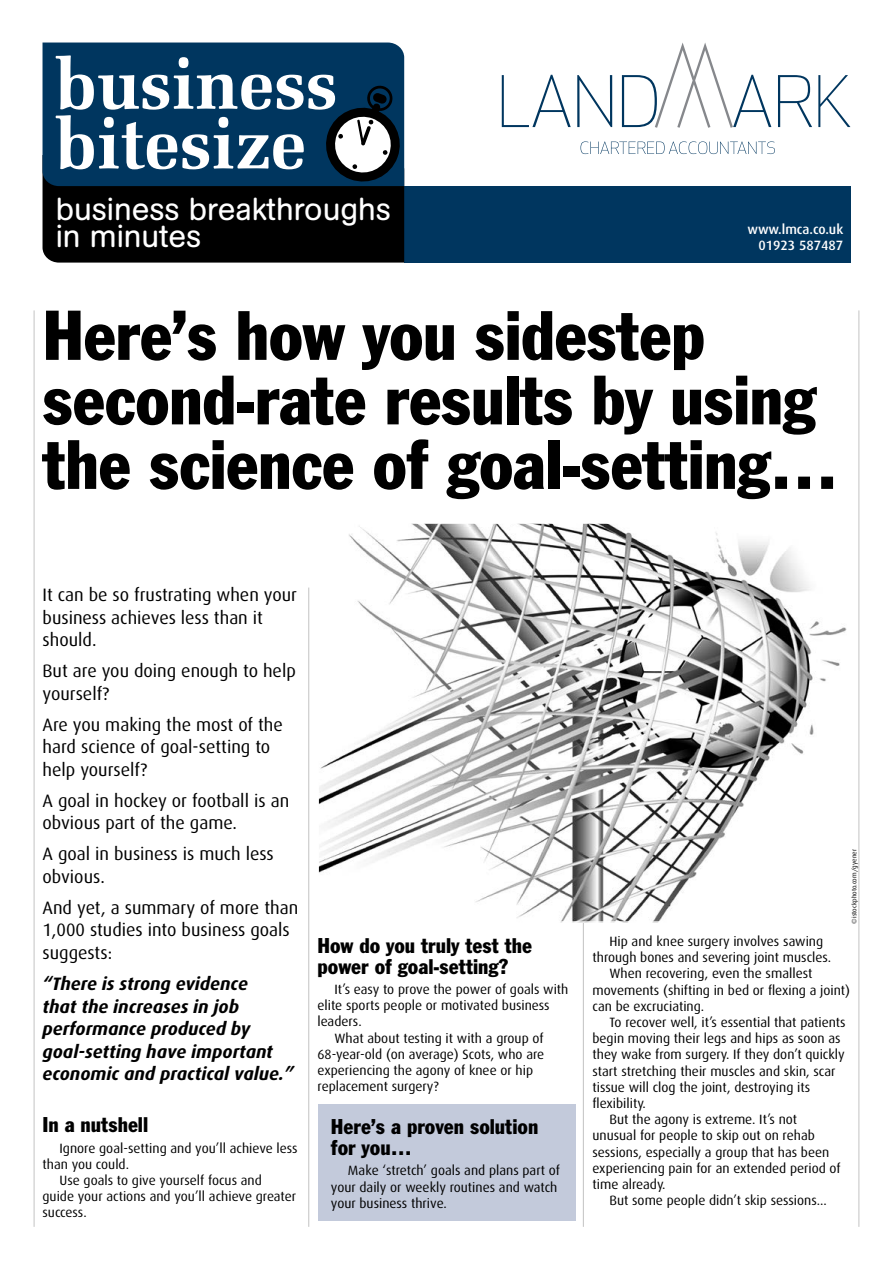
<style>
.page{position:relative;width:893px;height:1263px;background:#fff}
.page>*{position:absolute;margin:0;border:0;box-sizing:border-box;transform-origin:0 0}
.t1{font:condensed 69px/64.5px "Franklin Gothic BT";letter-spacing:-.01em;color:#000}
.t2{font:31.5px/27px "AG Buch Rounded BQ";color:#fff}
.t3{font:condensed 21px/21px "Franklin Gothic BT";color:#000}
.t4{font:18px/22.5px "Dax";color:#000}
.t5{font:italic 700 18px/22.5px "Dax";color:#000}
.t6{font:13.5px/16.2px "Dax";color:#000}
.t7{font:500 13.5px/16.2px "Dax";color:#fff;text-align:right}
.t8{font:6.75px "Dax";color:#000}
</style>
<div class="page">
<hr style="left:34px;top:310px;width:1px;height:917px;background:#c6c6c6">
<hr style="left:858px;top:310px;width:1px;height:917px;background:#c6c6c6">
<div style="left:404px;top:186px;width:446px;height:77px;background:#00365f"></div>
<div style="left:43px;top:43px;width:361px;height:12px;background:#00365f"></div>
<svg style="left:43px;top:55px;width:362px;height:208px;background:#294053"></svg>
<svg style="left:358px;top:120px;width:5px;height:24px"></svg>
<div style="left:357px;top:120px;width:7px;height:25px;border:2px solid #000"></div>
<svg style="left:502px;top:75px;width:69px;height:52px"></svg>
<svg style="left:577px;top:75px;width:35px;height:52px"></svg>
<svg style="left:778px;top:75px;width:34px;height:52px"></svg>
<svg style="left:818px;top:75px;width:32px;height:52px"></svg>
<svg style="left:580px;top:141px;width:195px;height:13px"></svg>
<svg style="left:622px;top:43px;width:149px;height:85px"></svg>
<div style="left:318px;top:1104px;width:257px;height:116px;background:#c3cadb"></div>
<hr style="left:308px;top:587px;width:1px;height:640px;background:#c6c6c6">
<hr style="left:583px;top:823px;width:1px;height:404px;background:#c6c6c6">
<img style="left:320px;top:525px;width:527px;height:395px">
<h2 class="t2" style="left:56px;top:196px;width:337px">business breakthroughs in minutes</h2>
<p class="t7" style="left:747px;top:222px;width:97px">www.lmca.co.uk<br>01923 587487</p>
<h1 class="t1" style="left:43px;top:301px;width:797px">Here’s how you sidestep second-rate results by using the science of goal-setting…</h1>
<h3 class="t4" style="left:43px;top:584px;width:256px">It can be so frustrating when your business achieves less than it should.</h3>
<h3 class="t4" style="left:43px;top:660px;width:255px">But are you doing enough to help yourself?</h3>
<h3 class="t4" style="left:43px;top:714px;width:242px">Are you making the most of the hard science of goal-setting to help yourself?</h3>
<h3 class="t4" style="left:43px;top:790px;width:248px">A goal in hockey or football is an obvious part of the game.</h3>
<h3 class="t4" style="left:43px;top:843px;width:233px">A goal in business is much less obvious.</h3>
<h3 class="t4" style="left:43px;top:897px;width:257px">And yet, a summary of more than<br>1,000 studies into business goals suggests:</h3>
<h3 class="t5" style="left:43px;top:973px;width:253px">“There is strong evidence<br>that the increases in job performance produced by goal-setting have important economic and practical value.”</h3>
<h3 class="t3" style="left:43px;top:1113px;width:107px">In a nutshell</h3>
<p class="t6" style="left:60px;top:1140px;width:240px">Ignore goal-setting and you’ll achieve less</p>
<p class="t6" style="left:43px;top:1156px;width:88px">than you could.</p>
<p class="t6" style="left:60px;top:1172px;width:204px">Use goals to give yourself focus and</p>
<p class="t6" style="left:43px;top:1188px;width:255px">guide your actions and you’ll achieve greater</p>
<p class="t6" style="left:43px;top:1205px;width:46px">success.</p>
<h3 class="t3" style="left:317px;top:934px;width:216px">How do you truly test the power of goal-setting?</h3>
<p class="t6" style="left:334px;top:981px;width:235px">It’s easy to prove the power of goals with</p>
<p class="t6" style="left:317px;top:997px;width:234px">elite sports people or motivated business</p>
<p class="t6" style="left:317px;top:1014px;width:46px">leaders.</p>
<p class="t6" style="left:334px;top:1030px;width:211px">What about testing it with a group of</p>
<p class="t6" style="left:317px;top:1046px;width:228px">68-year-old (on average) Scots, who are</p>
<p class="t6" style="left:317px;top:1062px;width:217px">experiencing the agony of knee or hip</p>
<p class="t6" style="left:317px;top:1078px;width:123px">replacement surgery?</p>
<h3 class="t3" style="left:331px;top:1115px;width:209px">Here’s a proven solution for you…</h3>
<p class="t6" style="left:331px;top:1163px;width:230px;text-indent:17px">Make ‘stretch’ goals and plans part of your daily or weekly routines and watch your business thrive.</p>
<p class="t8" style="left:850px;top:923px;width:76px;rotate:-90deg">©istockphoto.com/gyener</p>
<p class="t6" style="left:609px;top:933px;width:215px">Hip and knee surgery involves sawing</p>
<p class="t6" style="left:592px;top:949px;width:240px">through bones and severing joint muscles.</p>
<p class="t6" style="left:609px;top:966px;width:204px">When recovering, even the smallest</p>
<p class="t6" style="left:592px;top:982px;width:259px">movements (shifting in bed or flexing a joint)</p>
<p class="t6" style="left:592px;top:998px;width:113px">can be excruciating.</p>
<p class="t6" style="left:609px;top:1014px;width:238px">To recover well, it’s essential that patients</p>
<p class="t6" style="left:592px;top:1030px;width:250px">begin moving their legs and hips as soon as</p>
<p class="t6" style="left:592px;top:1047px;width:254px">they wake from surgery. If they don’t quickly</p>
<p class="t6" style="left:592px;top:1063px;width:245px">start stretching their muscles and skin, scar</p>
<p class="t6" style="left:592px;top:1079px;width:219px">tissue will clog the joint, destroying its</p>
<p class="t6" style="left:592px;top:1095px;width:55px">flexibility.</p>
<p class="t6" style="left:609px;top:1111px;width:189px">But the agony is extreme. It’s not</p>
<p class="t6" style="left:592px;top:1128px;width:224px">unusual for people to skip out on rehab</p>
<p class="t6" style="left:592px;top:1144px;width:238px">sessions, especially a group that has been</p>
<p class="t6" style="left:592px;top:1160px;width:250px">experiencing pain for an extended period of</p>
<p class="t6" style="left:592px;top:1176px;width:75px">time already.</p>
<p class="t6" style="left:609px;top:1192px;width:219px">But some people didn’t skip sessions...</p>
</div>
